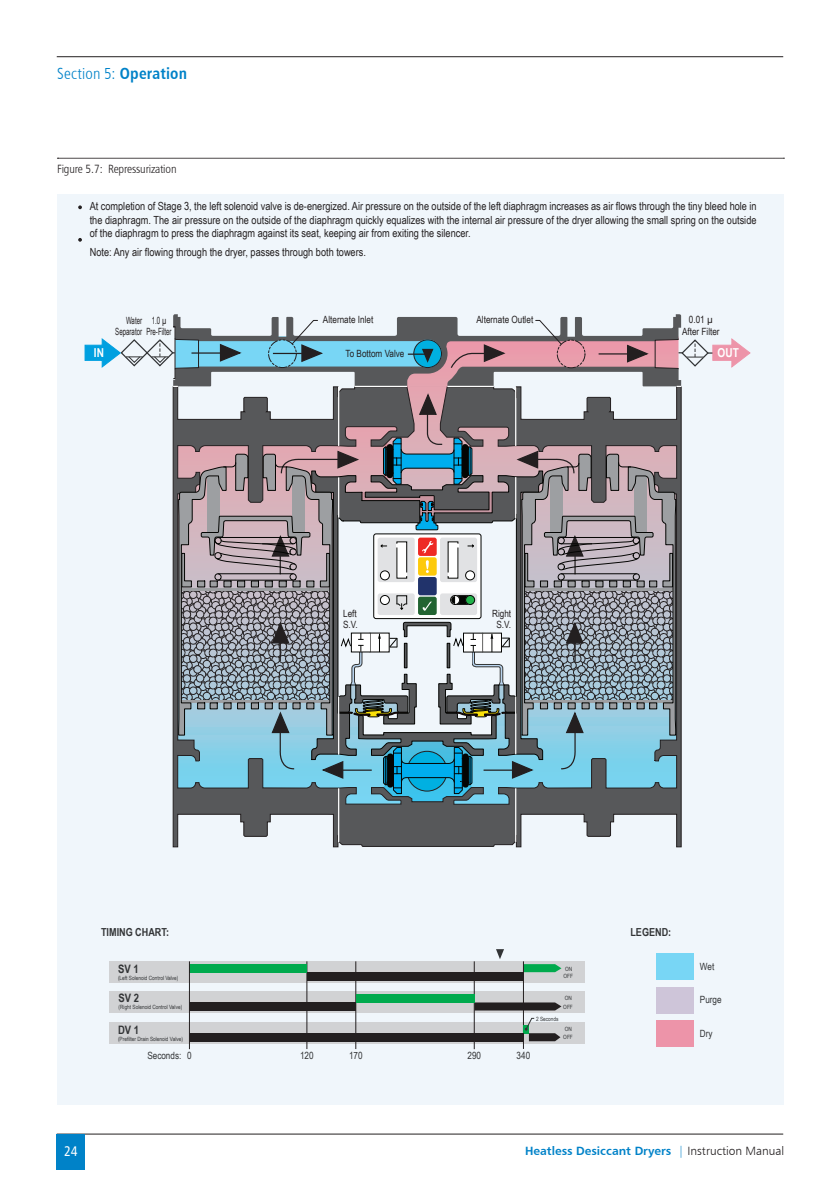
<style>
.page{position:relative;width:840px;height:1191px;background:#fff}
.page>*{position:absolute;margin:0;border:0;box-sizing:border-box;transform-origin:0 0}
.t1{font:16px "Humanist 777 BT Light Condensed B";letter-spacing:.02em;color:#0082c8}
.t2{font:14px "Humanist 777 BT Roman Condensed B";color:#fff}
.t3{font:700 12.4px "Arial Narrow";color:#fff}
.t4{font:12px "Humanist 777 BT Bold B";color:#0082c8}
.t5{font:12px "Humanist 777 BT Light Condensed B";letter-spacing:-.01em;color:#231f20}
.t6{font:700 11.6px "Arial Narrow";color:#323436}
.t7{font:11.2px/13.4px "Arial Narrow";color:#231f20;text-align:justify}
.t8{font:700 11px "Arial Narrow";color:#323436}
.t9{font:10px/11.2px "Arial Narrow";color:#231f20;text-align:center}
.t10{font:10px "Arial Narrow";color:#323436}
.t11{font:10px/11.2px "Arial Narrow";color:#231f20;scale:.75 1}
.t12{font:5.8px/7.8px "Arial Narrow";color:#323436}
.s1{font-family:"Humanist 777 BT Bold Condensed B"}
.s2{font-family:"Humanist 777 BT Light B"}
.s3{font-family:"Humanist 777 BT Light B";color:#231f20}
</style>
<div class="page">
<hr style="left:57px;top:56px;width:725px;height:1px;background:#231f20">
<hr style="left:57px;top:1133px;width:725px;height:1px;background:#231f20">
<div style="left:57px;top:1135px;width:28px;height:34px;background:#0082c8"></div>
<div style="left:57px;top:1134px;width:28px;height:28px;background:#0082c8"></div>
<svg style="left:57px;top:158px;width:727px;height:1px"></svg>
<div style="left:57px;top:195px;width:726px;height:910px;background:#f0f6fb"></div>
<svg style="left:173px;top:387px;width:508px;height:460px;fill:#57585a"></svg>
<svg style="left:178px;top:393px;width:497px;height:401px;background:#919ba4"></svg>
<div style="left:109px;top:1022px;width:475px;height:21px;background:#d1d2d4"></div>
<div style="left:109px;top:961px;width:475px;height:21px;background:#d1d2d4"></div>
<div style="left:109px;top:991px;width:475px;height:22px;background:#d1d2d4"></div>
<hr style="left:306px;top:961px;width:1px;height:88px;background:#231f20">
<hr style="left:355px;top:961px;width:1px;height:88px;background:#231f20">
<hr style="left:473px;top:961px;width:1px;height:88px;background:#231f20">
<div style="left:307px;top:972px;width:216px;height:8px;background:#231f20"></div>
<svg style="left:524px;top:964px;width:37px;height:8px"></svg>
<div style="left:189px;top:964px;width:118px;height:8px;background:#00aa4d"></div>
<div style="left:189px;top:1002px;width:166px;height:8px;background:#231f20"></div>
<svg style="left:474px;top:1002px;width:87px;height:8px"></svg>
<div style="left:355px;top:994px;width:119px;height:8px;background:#00aa4d"></div>
<hr style="left:189px;top:961px;width:1px;height:88px;background:#231f20">
<hr style="left:523px;top:961px;width:1px;height:88px;background:#231f20">
<svg style="left:523px;top:1025px;width:2px;height:8px"></svg>
<div style="left:189px;top:1033px;width:334px;height:8px;background:#231f20"></div>
<svg style="left:525px;top:1018px;width:35px;height:23px"></svg>
<div style="left:656px;top:953px;width:37px;height:27px;background:#78d6f5"></div>
<div style="left:656px;top:987px;width:37px;height:27px;background:#cec5d9"></div>
<div style="left:656px;top:1020px;width:37px;height:27px;background:#ed94a9"></div>
<svg style="left:496px;top:949px;width:8px;height:10px"></svg>
<svg style="left:78px;top:205px;width:4px;height:4px"></svg>
<svg style="left:78px;top:238px;width:4px;height:4px"></svg>
<hr style="left:338px;top:387px;width:1px;height:59px;background:#fff">
<hr style="left:515px;top:387px;width:1px;height:59px;background:#fff">
<hr style="left:515px;top:477px;width:1px;height:41px;background:#fff">
<hr style="left:338px;top:477px;width:1px;height:40px;background:#fff">
<hr style="left:338px;top:697px;width:1px;height:57px;background:#fff">
<hr style="left:515px;top:696px;width:1px;height:58px;background:#fff">
<hr style="left:515px;top:788px;width:1px;height:54px;background:#fff">
<hr style="left:338px;top:788px;width:1px;height:54px;background:#fff">
<svg style="left:84px;top:314px;width:666px;height:73px"></svg>
<h1 class="t1" style="left:57px;top:64px;width:131px">Section 5: <span class="s1">Operation</span></h1>
<p class="t5" style="left:57px;top:161px;width:121px">Figure 5.7: Repressurization</p>
<p class="t7" style="left:90px;top:199px;width:668px">At completion of Stage 3, the left solenoid valve is de-energized. Air pressure on the outside of the left diaphragm increases as air flows through the tiny bleed hole in the diaphragm. The air pressure on the outside of the diaphragm quickly equalizes with the internal air pressure of the dryer allowing the small spring on the outside of the diaphragm to press the diaphragm against its seat, keeping air from exiting the silencer.</p>
<p class="t7" style="left:90px;top:244px;width:277px">Note: Any air flowing through the dryer, passes through both towers.</p>
<p class="t11" style="left:115px;top:314px;width:77px;text-indent:36px">1.0 µ<br>Separator Pre-Filter</p>
<p class="t11" style="left:126px;top:314px;width:23px">Water</p>
<p class="t9" style="left:323px;top:313px;width:52px">Alternate Inlet</p>
<p class="t9" style="left:476px;top:313px;width:58px">Alternate Outlet</p>
<p class="t9" style="left:681px;top:313px;width:39px;line-height:12px">0.01 µ<br>After Filter</p>
<p class="t3" style="left:94px;top:343px;width:12px">IN</p>
<p class="t3" style="left:717px;top:343px;width:23px">OUT</p>
<p class="t9" style="left:345px;top:347px;width:60px">To Bottom Valve</p>
<p class="t9" style="left:343px;top:607px;width:16px;text-align:left">Left<br>S.V.</p>
<p class="t9" style="left:492px;top:607px;width:21px">Right<br>S.V.</p>
<p class="t8" style="left:101px;top:924px;width:69px">TIMING CHART:</p>
<p class="t6" style="left:118px;top:959px;width:22px">SV 1</p>
<p class="t12" style="left:118px;top:973px;width:62px">(Left Solenoid Control Valve)</p>
<p class="t6" style="left:118px;top:989px;width:22px">SV 2</p>
<p class="t12" style="left:118px;top:1003px;width:65px">(Right Solenoid Control Valve)</p>
<p class="t12" style="left:563px;top:964px;width:11px">ON<br>OFF</p>
<p class="t12" style="left:564px;top:994px;width:9px">ON</p>
<p class="t12" style="left:563px;top:1002px;width:11px">OFF</p>
<p class="t12" style="left:535px;top:1014px;width:24px">2 Seconds</p>
<p class="t6" style="left:118px;top:1020px;width:23px">DV 1</p>
<p class="t12" style="left:118px;top:1034px;width:66px">(Prefilter Drain Solenoid Valve)</p>
<p class="t10" style="left:147px;top:1048px;width:46px">Seconds: 0</p>
<p class="t10" style="left:300px;top:1048px;width:15px">120</p>
<p class="t10" style="left:349px;top:1048px;width:15px">170</p>
<p class="t10" style="left:467px;top:1048px;width:15px">290</p>
<p class="t10" style="left:516px;top:1048px;width:15px">340</p>
<p class="t12" style="left:563px;top:1024px;width:11px">ON<br>OFF</p>
<p class="t8" style="left:630px;top:924px;width:42px">LEGEND:</p>
<p class="t10" style="left:699px;top:959px;width:16px">Wet</p>
<p class="t10" style="left:699px;top:992px;width:23px">Purge</p>
<p class="t10" style="left:699px;top:1026px;width:14px">Dry</p>
<p class="t2" style="left:64px;top:1142px;width:15px">24</p>
<p class="t4" style="left:525px;top:1143px;width:260px">Heatless Desiccant Dryers <span class="s2">|</span> <span class="s3">Instruction Manual</span></p>
</div>
